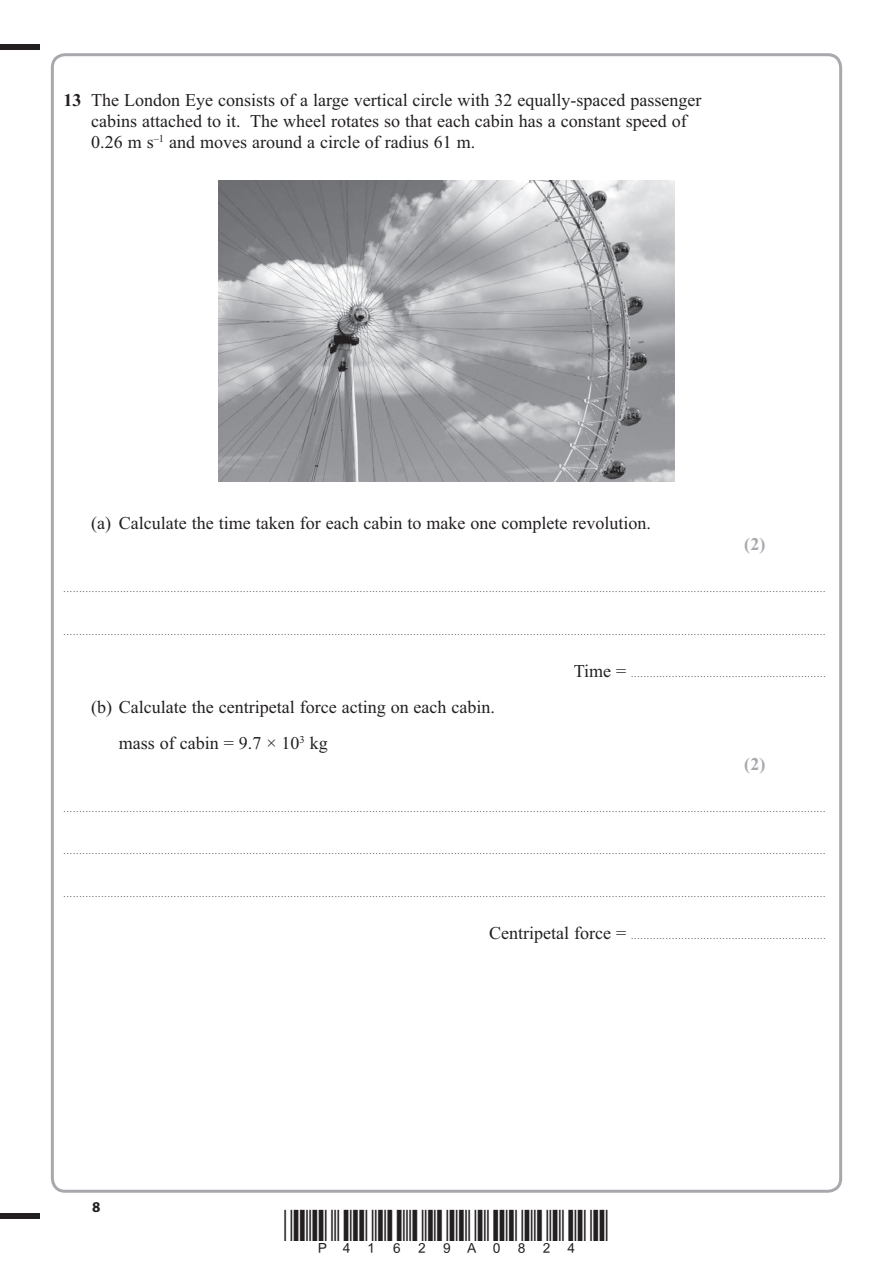
<style>
.page{position:relative;width:893px;height:1263px;background:#fff}
.page>*{position:absolute;margin:0;border:0;box-sizing:border-box;transform-origin:0 0}
.t1{font:18px/21px "Times New Roman";color:#231f20}
.t2{font:700 18px "Times New Roman";color:#a8a9ad}
.t3{font:700 15px "Myriad Pro";color:#231f20}
.t4{font:9px "Times New Roman";color:#231f20}
.s1{font-weight:700}
.s2{font-size:18px}
</style>
<div class="page">
<div style="left:0;top:44px;width:40px;height:5px;background:#231f20"></div>
<div style="left:0;top:1214px;width:40px;height:5px;background:#231f20"></div>
<img style="left:219px;top:180px;width:455px;height:302px">
<h1 class="t1" style="left:91px;top:91px;width:611px;text-indent:-28px"><span class="s1">13</span> The London Eye consists of a large vertical circle with 32 equally-spaced passenger cabins attached to it. The wheel rotates so that each cabin has a constant speed of<br>0.26 m s<sup>–1</sup> and moves around a circle of radius 61 m.</h1>
<h1 class="t1" style="left:91px;top:514px;width:561px">(a) Calculate the time taken for each cabin to make one complete revolution.</h1>
<h1 class="t2" style="left:744px;top:538px;width:23px">(2)</h1>
<p class="t4" style="left:64px;top:586px;width:763px">..................................................................................................................................................................................................................................................</p>
<p class="t4" style="left:64px;top:628px;width:763px">..................................................................................................................................................................................................................................................</p>
<p class="t4" style="left:573px;top:671px;width:253px"><span class="s2">Time =</span> ..............................................................</p>
<h1 class="t1" style="left:119px;top:690px;width:377px;line-height:36px;text-indent:-28px">(b) Calculate the centripetal force acting on each cabin. mass of cabin = 9.7 × 10<sup>3</sup> kg</h1>
<h1 class="t2" style="left:744px;top:758px;width:23px">(2)</h1>
<p class="t4" style="left:64px;top:806px;width:763px">..................................................................................................................................................................................................................................................</p>
<p class="t4" style="left:64px;top:848px;width:763px">..................................................................................................................................................................................................................................................</p>
<p class="t4" style="left:64px;top:890px;width:763px">..................................................................................................................................................................................................................................................</p>
<p class="t4" style="left:489px;top:933px;width:338px"><span class="s2">Centripetal force =</span> ..............................................................</p>
<h2 class="t3" style="left:92px;top:1198px;width:10px">8</h2>
</div>
